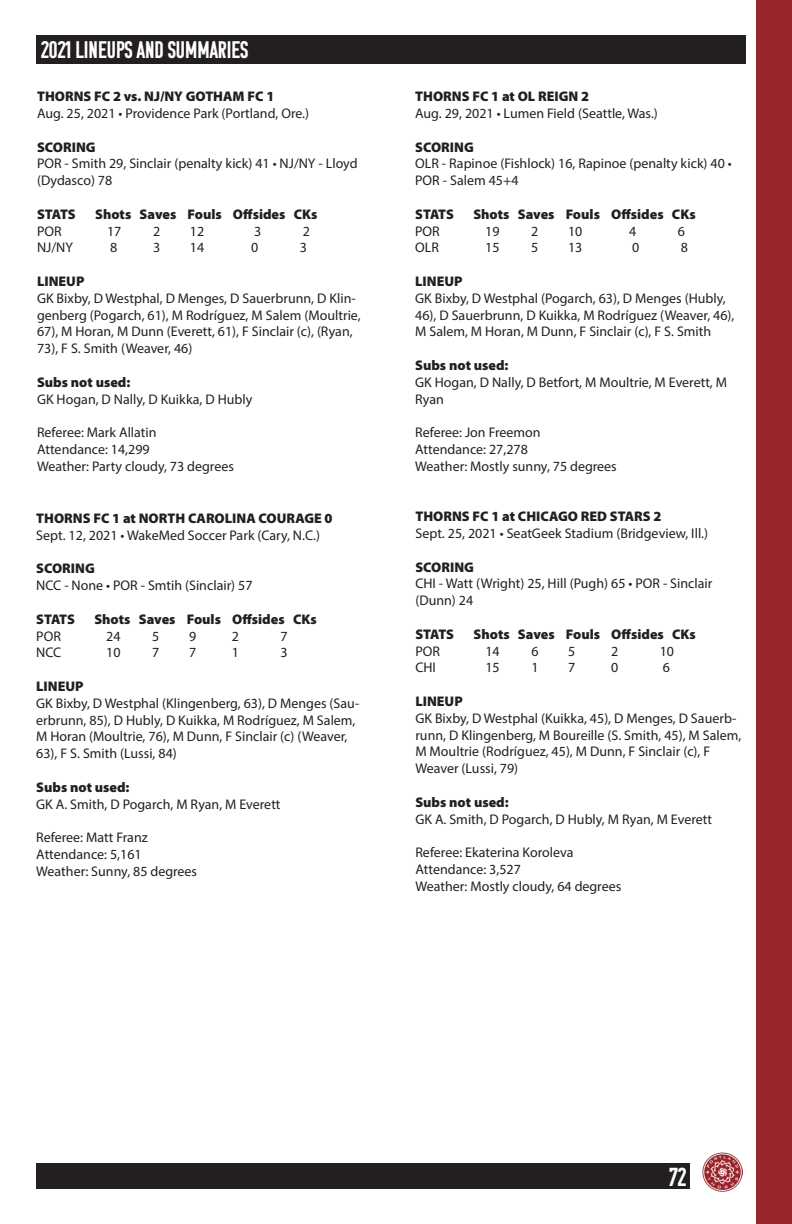
<style>
.page{position:relative;width:792px;height:1224px;background:#fff}
.page>*{position:absolute;margin:0;border:0;box-sizing:border-box;transform-origin:0 0}
.t1{font:26px "Komu B";color:#fff}
.t2{font:24px "Komu B";color:#fff}
.t3{font:14px/16.8px "Myriad Variable Concept";color:#231f20}
</style>
<div class="page">
<div style="left:756px;top:0;width:36px;height:1224px;background:#99242a"></div>
<div style="left:37px;top:36px;width:709px;height:28px;background:#231f20"></div>
<div style="left:37px;top:1164px;width:653px;height:25px;background:#231f20"></div>
<img style="left:703px;top:1152px;width:39px;height:40px">
<p class="t2" style="left:41px;top:37px;width:209px">2021 LINEUPS AND SUMMARIES</p>
<p class="t3" style="left:37px;top:88px;width:274px">THORNS FC 2 vs. NJ/NY GOTHAM FC 1<br>Aug. 25, 2021 • Providence Park (Portland, Ore.)</p>
<p class="t3" style="left:37px;top:139px;width:60px">SCORING</p>
<p class="t3" style="left:37px;top:155px;width:322px">POR - Smith 29, Sinclair (penalty kick) 41 • NJ/NY - Lloyd (Dydasco) 78</p>
<p class="t3" style="left:37px;top:206px;width:40px">STATS</p>
<p class="t3" style="left:95px;top:206px;width:224px">Shots Saves Fouls Offsides CKs</p>
<p class="t3" style="left:37px;top:223px;width:26px">POR</p>
<p class="t3" style="left:107px;top:223px;width:16px">17</p>
<p class="t3" style="left:153px;top:223px;width:9px">2</p>
<p class="t3" style="left:190px;top:223px;width:16px">12</p>
<p class="t3" style="left:254px;top:223px;width:9px">3</p>
<p class="t3" style="left:303px;top:223px;width:9px">2</p>
<p class="t3" style="left:37px;top:239px;width:37px">NJ/NY</p>
<p class="t3" style="left:110px;top:239px;width:9px">8</p>
<p class="t3" style="left:153px;top:239px;width:9px">3</p>
<p class="t3" style="left:190px;top:239px;width:16px">14</p>
<p class="t3" style="left:251px;top:239px;width:9px">0</p>
<p class="t3" style="left:300px;top:239px;width:9px">3</p>
<p class="t3" style="left:37px;top:273px;width:49px">LINEUP</p>
<p class="t3" style="left:37px;top:290px;width:325px">GK Bixby, D Westphal, D Menges, D Sauerbrunn, D Klin&shy;genberg (Pogarch, 61), M Rodríguez, M Salem (Moultrie, 67), M Horan, M Dunn (Everett, 61), F Sinclair (c), (Ryan, 73), F S. Smith (Weaver, 46)</p>
<p class="t3" style="left:37px;top:374px;width:217px">Subs not used:<br>GK Hogan, D Nally, D Kuikka, D Hubly</p>
<p class="t3" style="left:37px;top:424px;width:121px">Referee: Mark Allatin<br>Attendance: 14,299</p>
<p class="t3" style="left:37px;top:458px;width:198px">Weather: Party cloudy, 73 degrees</p>
<p class="t3" style="left:36px;top:510px;width:298px">THORNS FC 1 at NORTH CAROLINA COURAGE 0<br>Sept. 12, 2021 • WakeMed Soccer Park (Cary, N.C.)</p>
<p class="t3" style="left:36px;top:560px;width:60px">SCORING</p>
<p class="t3" style="left:36px;top:577px;width:218px">NCC - None • POR - Smtih (Sinclair) 57</p>
<p class="t3" style="left:36px;top:611px;width:40px">STATS</p>
<p class="t3" style="left:94px;top:611px;width:224px">Shots Saves Fouls Offsides CKs</p>
<p class="t3" style="left:36px;top:628px;width:26px">POR</p>
<p class="t3" style="left:106px;top:628px;width:16px">24</p>
<p class="t3" style="left:152px;top:628px;width:9px">5</p>
<p class="t3" style="left:189px;top:628px;width:9px">9</p>
<p class="t3" style="left:232px;top:628px;width:9px">2</p>
<p class="t3" style="left:281px;top:628px;width:9px">7</p>
<p class="t3" style="left:36px;top:644px;width:27px">NCC</p>
<p class="t3" style="left:106px;top:644px;width:16px">10</p>
<p class="t3" style="left:152px;top:644px;width:9px">7</p>
<p class="t3" style="left:189px;top:644px;width:9px">7</p>
<p class="t3" style="left:232px;top:644px;width:9px">1</p>
<p class="t3" style="left:281px;top:644px;width:9px">3</p>
<p class="t3" style="left:36px;top:678px;width:49px">LINEUP</p>
<p class="t3" style="left:36px;top:695px;width:325px">GK Bixby, D Westphal (Klingenberg, 63), D Menges (Sau&shy;erbrunn, 85), D Hubly, D Kuikka, M Rodríguez, M Salem, M Horan (Moultrie, 76), M Dunn, F Sinclair (c) (Weaver, 63), F S. Smith (Lussi, 84)</p>
<p class="t3" style="left:36px;top:779px;width:246px">Subs not used:<br>GK A. Smith, D Pogarch, M Ryan, M Everett</p>
<p class="t3" style="left:36px;top:829px;width:113px">Referee: Matt Franz<br>Attendance: 5,161</p>
<p class="t3" style="left:36px;top:863px;width:162px">Weather: Sunny, 85 degrees</p>
<p class="t3" style="left:415px;top:88px;width:244px">THORNS FC 1 at OL REIGN 2<br>Aug. 29, 2021 • Lumen Field (Seattle, Was.)</p>
<p class="t3" style="left:415px;top:139px;width:60px">SCORING</p>
<p class="t3" style="left:415px;top:155px;width:318px">OLR - Rapinoe (Fishlock) 16, Rapinoe (penalty kick) 40 •<br>POR - Salem 45+4</p>
<p class="t3" style="left:415px;top:206px;width:40px">STATS</p>
<p class="t3" style="left:473px;top:206px;width:224px">Shots Saves Fouls Offsides CKs</p>
<p class="t3" style="left:415px;top:223px;width:26px">POR</p>
<p class="t3" style="left:485px;top:223px;width:16px">19</p>
<p class="t3" style="left:531px;top:223px;width:9px">2</p>
<p class="t3" style="left:568px;top:223px;width:16px">10</p>
<p class="t3" style="left:629px;top:223px;width:9px">4</p>
<p class="t3" style="left:678px;top:223px;width:9px">6</p>
<p class="t3" style="left:415px;top:239px;width:25px">OLR</p>
<p class="t3" style="left:485px;top:239px;width:16px">15</p>
<p class="t3" style="left:531px;top:239px;width:9px">5</p>
<p class="t3" style="left:568px;top:239px;width:16px">13</p>
<p class="t3" style="left:632px;top:239px;width:9px">0</p>
<p class="t3" style="left:681px;top:239px;width:9px">8</p>
<p class="t3" style="left:415px;top:273px;width:49px">LINEUP</p>
<p class="t3" style="left:415px;top:290px;width:321px">GK Bixby, D Westphal (Pogarch, 63), D Menges (Hubly,<br>46), D Sauerbrunn, D Kuikka, M Rodríguez (Weaver, 46),<br>M Salem, M Horan, M Dunn, F Sinclair (c), F S. Smith</p>
<p class="t3" style="left:415px;top:357px;width:313px">Subs not used:<br>GK Hogan, D Nally, D Betfort, M Moultrie, M Everett, M<br>Ryan</p>
<p class="t3" style="left:415px;top:424px;width:127px">Referee: Jon Freemon<br>Attendance: 27,278</p>
<p class="t3" style="left:415px;top:458px;width:203px">Weather: Mostly sunny, 75 degrees</p>
<p class="t3" style="left:415px;top:508px;width:294px">THORNS FC 1 at CHICAGO RED STARS 2<br>Sept. 25, 2021 • SeatGeek Stadium (Bridgeview, Ill.)</p>
<p class="t3" style="left:415px;top:559px;width:60px">SCORING</p>
<p class="t3" style="left:415px;top:575px;width:298px">CHI - Watt (Wright) 25, Hill (Pugh) 65 • POR - Sinclair (Dunn) 24</p>
<p class="t3" style="left:415px;top:626px;width:40px">STATS</p>
<p class="t3" style="left:474px;top:626px;width:224px">Shots Saves Fouls Offsides CKs</p>
<p class="t3" style="left:415px;top:643px;width:26px">POR</p>
<p class="t3" style="left:485px;top:643px;width:16px">14</p>
<p class="t3" style="left:531px;top:643px;width:9px">6</p>
<p class="t3" style="left:568px;top:643px;width:9px">5</p>
<p class="t3" style="left:611px;top:643px;width:9px">2</p>
<p class="t3" style="left:660px;top:643px;width:16px">10</p>
<p class="t3" style="left:415px;top:659px;width:22px">CHI</p>
<p class="t3" style="left:485px;top:659px;width:16px">15</p>
<p class="t3" style="left:531px;top:659px;width:9px">1</p>
<p class="t3" style="left:568px;top:659px;width:9px">7</p>
<p class="t3" style="left:611px;top:659px;width:9px">0</p>
<p class="t3" style="left:663px;top:659px;width:9px">6</p>
<p class="t3" style="left:415px;top:693px;width:49px">LINEUP</p>
<p class="t3" style="left:415px;top:710px;width:328px">GK Bixby, D Westphal (Kuikka, 45), D Menges, D Sauerb&shy;runn, D Klingenberg, M Boureille (S. Smith, 45), M Salem, M Moultrie (Rodríguez, 45), M Dunn, F Sinclair (c), F Weaver (Lussi, 79)</p>
<p class="t3" style="left:415px;top:794px;width:298px">Subs not used:<br>GK A. Smith, D Pogarch, D Hubly, M Ryan, M Everett</p>
<p class="t3" style="left:415px;top:844px;width:160px">Referee: Ekaterina Koroleva<br>Attendance: 3,527</p>
<p class="t3" style="left:415px;top:878px;width:207px">Weather: Mostly cloudy, 64 degrees</p>
<p class="t1" style="left:669px;top:1163px;width:19px">72</p>
</div>
